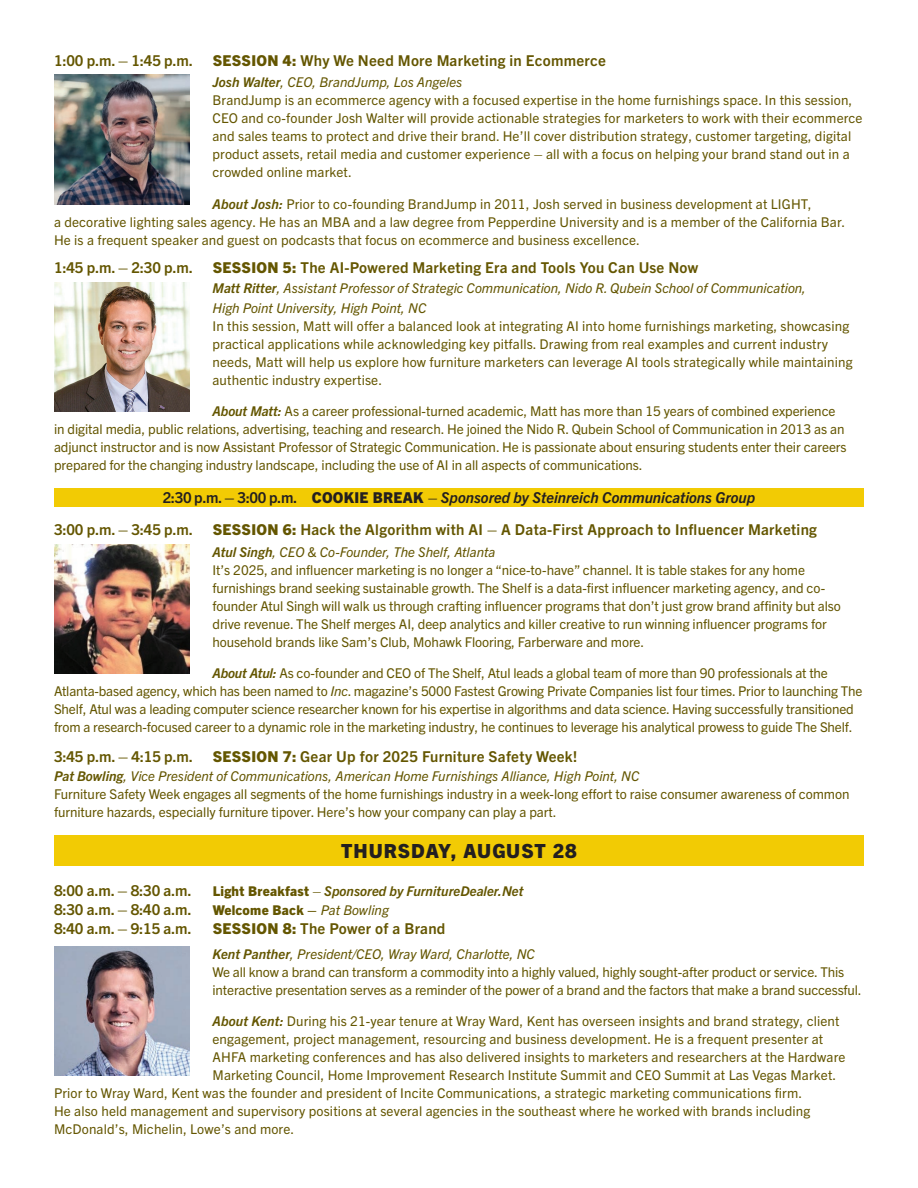
<style>
.page{position:relative;width:918px;height:1188px;background:#fff}
.page>*{position:absolute;margin:0;border:0;box-sizing:border-box;transform-origin:0 0}
.t1{font:800 19.5px "Trade Gothic Next LT Pro";letter-spacing:.05em;color:#231f20}
.t2{font:700 15px "Trade Gothic Next LT Pro";letter-spacing:.02em;color:#645600}
.t3{font:italic 700 15px "Trade Gothic Next LT Pro";color:#231f20}
.t4{font:700 15px "Trade Gothic Next LT Pro";color:#231f20}
.t5{font:13.5px/18px "Trade Gothic Next LT Pro";letter-spacing:-.005em;color:#645600}
.t6{font:italic 13.5px/19.8px "Trade Gothic Next LT Pro";color:#645600}
.t7{font:italic 700 13.5px "Trade Gothic Next LT Pro";color:#645600}
.t8{font:800 13.5px "Trade Gothic Next LT Pro";letter-spacing:.02em;color:#645600}
.s1{font-weight:800}
.s2{font-weight:700}
.s3{font-weight:700;font-style:italic}
.s4{font-weight:800;font-style:normal}
.s5{font-weight:400}
.s6{font-style:italic}
.s7{font-weight:400;font-style:italic}
</style>
<div class="page">
<div style="left:54px;top:488px;width:810px;height:18px;background:#f2cb04"></div>
<img style="left:54px;top:75px;width:136px;height:129px">
<img style="left:54px;top:282px;width:136px;height:130px">
<img style="left:54px;top:544px;width:136px;height:130px">
<div style="left:54px;top:836px;width:810px;height:30px;background:#f2cb04"></div>
<img style="left:54px;top:946px;width:136px;height:130px">
<p class="t2" style="left:54px;top:50px;width:141px">1:00 p.m. – 1:45 p.m.</p>
<p class="t2" style="left:213px;top:50px;width:395px"><span class="s1">SESSION 4:</span> Why We Need More Marketing in Ecommerce</p>
<p class="t6" style="left:213px;top:71px;width:251px"><span class="s2">Josh Walter</span>, CEO, BrandJump, Los Angeles</p>
<p class="t5" style="left:213px;top:90px;width:652px">BrandJump is an ecommerce agency with a focused expertise in the home furnishings space. In this session, CEO and co-founder Josh Walter will provide actionable strategies for marketers to work with their ecommerce and sales teams to protect and drive their brand. He’ll cover distribution strategy, customer targeting, digital product assets, retail media and customer experience – all with a focus on helping your brand stand out in a crowded online market.</p>
<p class="t5" style="left:54px;top:194px;width:793px;text-indent:159px"><span class="s3">About Josh:</span> Prior to co-founding BrandJump in 2011, Josh served in business development at LIGHT,<br>a decorative lighting sales agency. He has an MBA and a law degree from Pepperdine University and is a member of the California Bar.<br>He is a frequent speaker and guest on podcasts that focus on ecommerce and business excellence.</p>
<p class="t2" style="left:54px;top:257px;width:141px">1:45 p.m. – 2:30 p.m.</p>
<p class="t2" style="left:213px;top:257px;width:487px"><span class="s1">SESSION 5:</span> The AI-Powered Marketing Era and Tools You Can Use Now</p>
<p class="t6" style="left:213px;top:277px;width:595px"><span class="s2">Matt Ritter</span>, Assistant Professor of Strategic Communication, Nido R. Qubein School of Communication,<br>High Point University, High Point, NC</p>
<p class="t5" style="left:213px;top:316px;width:642px">In this session, Matt will offer a balanced look at integrating AI into home furnishings marketing, showcasing practical applications while acknowledging key pitfalls. Drawing from real examples and current industry needs, Matt will help us explore how furniture marketers can leverage AI tools strategically while maintaining authentic industry expertise.</p>
<p class="t5" style="left:54px;top:401px;width:794px;text-indent:159px"><span class="s3">About Matt:</span> As a career professional-turned academic, Matt has more than 15 years of combined experience in digital media, public relations, advertising, teaching and research. He joined the Nido R. Qubein School of Communication in 2013 as an adjunct instructor and is now Assistant Professor of Strategic Communication. He is passionate about ensuring students enter their careers prepared for the changing industry landscape, including the use of AI in all aspects of communications.</p>
<p class="t4" style="left:163px;top:487px;width:136px">2:30 p.m. – 3:00 p.m.</p>
<p class="t3" style="left:312px;top:487px;width:445px"><span class="s4">COOKIE BREAK</span> <span class="s5">–</span> Sponsored by Steinreich Communications Group</p>
<p class="t2" style="left:54px;top:519px;width:141px">3:00 p.m. – 3:45 p.m.</p>
<p class="t2" style="left:213px;top:519px;width:606px"><span class="s1">SESSION 6:</span> Hack the Algorithm with AI – A Data-First Approach to Influencer Marketing</p>
<p class="t6" style="left:213px;top:541px;width:285px"><span class="s2">Atul Singh</span>, CEO &amp; Co-Founder, The Shelf, Atlanta</p>
<p class="t5" style="left:213px;top:560px;width:630px">It’s 2025, and influencer marketing is no longer a “nice-to-have” channel. It is table stakes for any home furnishings brand seeking sustainable growth. The Shelf is a data-first influencer marketing agency, and co&shy;founder Atul Singh will walk us through crafting influencer programs that don’t just grow brand affinity but also drive revenue. The Shelf merges AI, deep analytics and killer creative to run winning influencer programs for household brands like Sam’s Club, Mohawk Flooring, Farberware and more.</p>
<p class="t5" style="left:54px;top:663px;width:810px;text-indent:159px"><span class="s3">About Atul:</span> As co-founder and CEO of The Shelf, Atul leads a global team of more than 90 professionals at the Atlanta-based agency, which has been named to <span class="s6">Inc</span>. magazine’s 5000 Fastest Growing Private Companies list four times. Prior to launching The Shelf, Atul was a leading computer science researcher known for his expertise in algorithms and data science. Having successfully transitioned from a research-focused career to a dynamic role in the marketing industry, he continues to leverage his analytical prowess to guide The Shelf.</p>
<p class="t6" style="left:54px;top:766px;width:587px"><span class="s2">Pat Bowling</span>, Vice President of Communications, American Home Furnishings Alliance, High Point, NC</p>
<p class="t5" style="left:54px;top:785px;width:797px">Furniture Safety Week engages all segments of the home furnishings industry in a week-long effort to raise consumer awareness of common furniture hazards, especially furniture tipover. Here’s how your company can play a part.</p>
<p class="t2" style="left:54px;top:746px;width:141px">3:45 p.m. – 4:15 p.m.</p>
<p class="t2" style="left:213px;top:746px;width:366px"><span class="s1">SESSION 7:</span> Gear Up for 2025 Furniture Safety Week!</p>
<p class="t2" style="left:54px;top:880px;width:139px">8:00 a.m. – 8:30 a.m.</p>
<p class="t2" style="left:54px;top:899px;width:139px">8:30 a.m. – 8:40 a.m.</p>
<p class="t1" style="left:341px;top:838px;width:237px">THURSDAY, AUGUST 28</p>
<p class="t7" style="left:213px;top:881px;width:312px"><span class="s4">Light Breakfast</span> <span class="s5">–</span> Sponsored by FurnitureDealer.Net</p>
<p class="t8" style="left:213px;top:901px;width:178px">Welcome Back – <span class="s7">Pat Bowling</span></p>
<p class="t2" style="left:54px;top:918px;width:139px">8:40 a.m. – 9:15 a.m.</p>
<p class="t2" style="left:213px;top:918px;width:234px"><span class="s1">SESSION 8:</span> The Power of a Brand</p>
<p class="t6" style="left:213px;top:943px;width:324px"><span class="s2">Kent Panther</span>, President/CEO, Wray Ward, Charlotte, NC</p>
<p class="t5" style="left:213px;top:962px;width:651px">We all know a brand can transform a commodity into a highly valued, highly sought-after product or service. This interactive presentation serves as a reminder of the power of a brand and the factors that make a brand successful.</p>
<p class="t5" style="left:213px;top:1011px;width:629px"><span class="s3">About Kent:</span> During his 21-year tenure at Wray Ward, Kent has overseen insights and brand strategy, client</p>
<p class="t5" style="left:213px;top:1029px;width:612px">engagement, project management, resourcing and business development. He is a frequent presenter at</p>
<p class="t5" style="left:213px;top:1047px;width:634px">AHFA marketing conferences and has also delivered insights to marketers and researchers at the Hardware</p>
<p class="t5" style="left:213px;top:1065px;width:625px">Marketing Council, Home Improvement Research Institute Summit and CEO Summit at Las Vegas Market.</p>
<p class="t5" style="left:54px;top:1083px;width:750px">Prior to Wray Ward, Kent was the founder and president of Incite Communications, a strategic marketing communications firm.</p>
<p class="t5" style="left:54px;top:1101px;width:758px">He also held management and supervisory positions at several agencies in the southeast where he worked with brands including</p>
<p class="t5" style="left:54px;top:1119px;width:242px">McDonald’s, Michelin, Lowe’s and more.</p>
</div>
